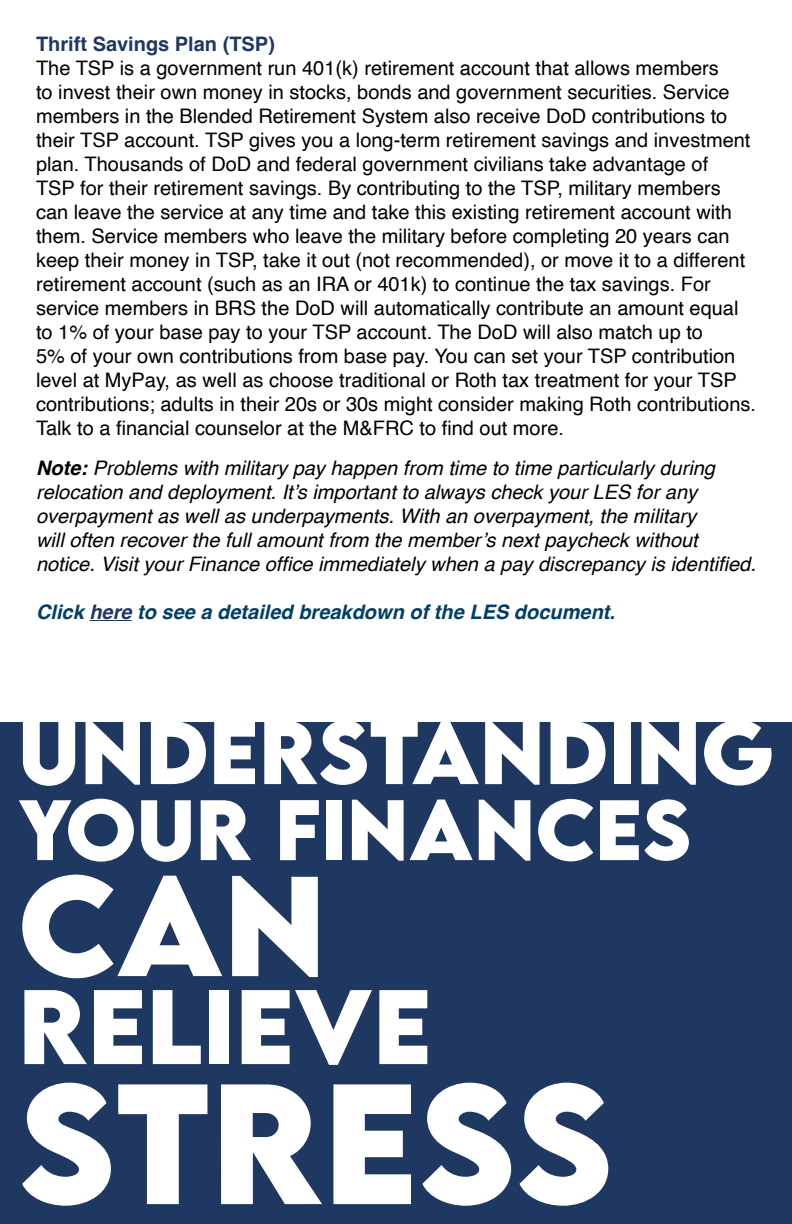
<style>
.page{position:relative;width:792px;height:1224px;background:#fff}
.page>*{position:absolute;margin:0;border:0;box-sizing:border-box;transform-origin:0 0}
.t1{font:700 152px "LEMONMILK";color:#fff}
.t2{font:700 126px "LEMONMILK";color:#fff}
.t3{font:700 94px "LEMONMILK";color:#fff}
.t4{font:700 80px "LEMONMILK";color:#fff}
.t5{font:700 76px "LEMONMILK";color:#fff}
.t6{font:20px/24px "Helvetica";color:#000}
.t7{font:italic 20px/24px "Helvetica";color:#000}
.t8{font:italic 700 20px "Helvetica";color:#003f65}
.t9{font:700 20px "Helvetica";color:#1f3862}
.s1{font-weight:700}
.s2{color:#1f3862}
</style>
<div class="page">
<hr style="left:89px;top:620px;width:43px;height:1px;background:#1f3862">
<div style="left:0;top:723px;width:792px;height:501px;background:#1f3862"></div>
<p class="t9" style="left:36px;top:32px;width:240px">Thrift Savings Plan (TSP)</p>
<p class="t6" style="left:36px;top:57px;width:721px">The TSP is a government run 401(k) retirement account that allows members<br>to invest their own money in stocks, bonds and government securities. Service members in the Blended Retirement System also receive DoD contributions to their TSP account. TSP gives you a long-term retirement savings and investment plan. Thousands of DoD and federal government civilians take advantage of<br>TSP for their retirement savings. By contributing to the TSP, military members can leave the service at any time and take this existing retirement account with them. Service members who leave the military before completing 20 years can keep their money in TSP, take it out (not recommended), or move it to a different retirement account (such as an IRA or 401k) to continue the tax savings. For service members in BRS the DoD will automatically contribute an amount equal to 1% of your base pay to your TSP account. The DoD will also match up to<br>5% of your own contributions from base pay. You can set your TSP contribution level at MyPay, as well as choose traditional or Roth tax treatment for your TSP contributions; adults in their 20s or 30s might consider making Roth contributions.<br>Talk to a financial counselor at the M&amp;FRC to find out more.</p>
<p class="t7" style="left:36px;top:456px;width:721px"><span class="s1">Note:</span> Problems with military pay happen from time to time particularly during relocation and deployment. It’s important to always check your LES for any overpayment as well as underpayments. With an overpayment, the military<br>will often recover the full amount from the member’s next paycheck without notice. Visit your Finance office immediately when a pay discrepancy is identified.</p>
<p class="t8" style="left:36px;top:600px;width:581px">Click <span class="s2">here</span> to see a detailed breakdown of the LES document.</p>
<h3 class="t4" style="left:18px;top:698px;width:685px">UN DERSTAN DING</h3>
<h3 class="t5" style="left:18px;top:778px;width:623px">YOUR FINANCES</h3>
<h2 class="t2" style="left:18px;top:841px;width:310px">CAN</h2>
<h3 class="t3" style="left:18px;top:963px;width:281px">RELIEVE</h3>
<h1 class="t1" style="left:18px;top:1041px;width:99px">STRESS</h1>
</div>
